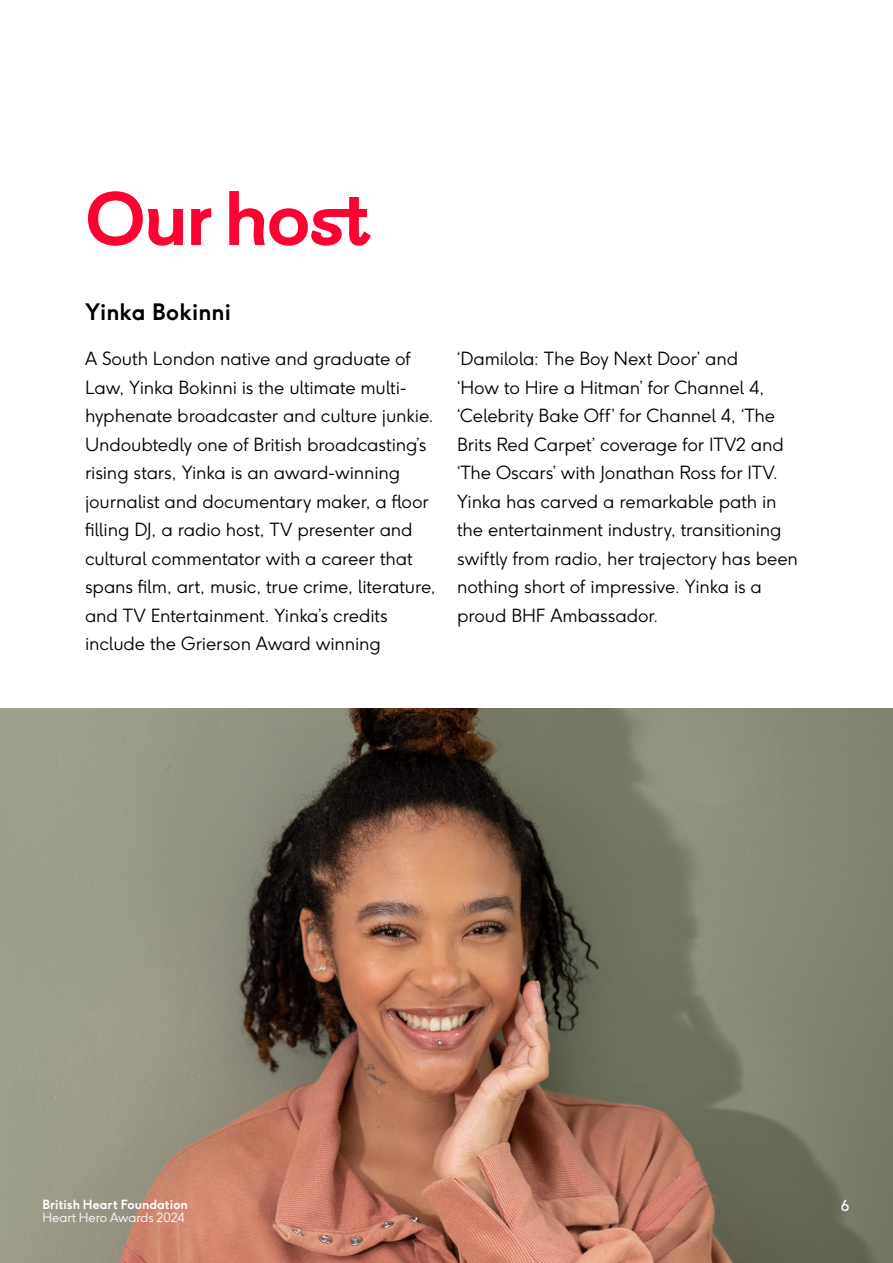
<style>
.page{position:relative;width:893px;height:1263px;background:#fff}
.page>*{position:absolute;margin:0;border:0;box-sizing:border-box;transform-origin:0 0}
.t1{font:700 75px "BHF Beats";letter-spacing:-.02em;color:#ff0030}
.t2{font:700 22.5px "F37 Ginger";letter-spacing:.005em;color:#000}
.t3{font:300 18px/28.5px "F37 Ginger";letter-spacing:-.005em;color:#000}
.t4{font:15px "F37 Ginger";color:#fff}
.t5{font:700 12.6px "F37 Ginger";color:#fff}
.t6{font:300 12.6px "F37 Ginger";color:#fff}
</style>
<div class="page">
<img style="left:0;top:708px;width:893px;height:555px">
<h1 class="t1" style="left:85px;top:174px;width:288px">Our host</h1>
<p class="t2" style="left:85px;top:297px;width:147px">Yinka Bokinni</p>
<p class="t3" style="left:85px;top:345px;width:352px">A South London native and graduate of Law, Yinka Bokinni is the ultimate multi&shy;hyphenate broadcaster and culture junkie.<br>Undoubtedly one of British broadcasting’s rising stars, Yinka is an award-winning journalist and documentary maker, a floor filling DJ, a radio host, TV presenter and cultural commentator with a career that spans film, art, music, true crime, literature, and TV Entertainment. Yinka’s credits include the Grierson Award winning</p>
<p class="t3" style="left:457px;top:345px;width:342px">‘Damilola: The Boy Next Door’ and<br>‘How to Hire a Hitman’ for Channel 4, ‘Celebrity Bake Off’ for Channel 4, ‘The Brits Red Carpet’ coverage for ITV2 and ‘The Oscars’ with Jonathan Ross for ITV.<br>Yinka has carved a remarkable path in the entertainment industry, transitioning swiftly from radio, her trajectory has been nothing short of impressive. Yinka is a proud BHF Ambassador.</p>
<p class="t5" style="left:43px;top:1196px;width:147px">British Heart Foundation</p>
<p class="t4" style="left:841px;top:1196px;width:10px">6</p>
<p class="t6" style="left:43px;top:1209px;width:144px">Heart Hero Awards 2024</p>
</div>
